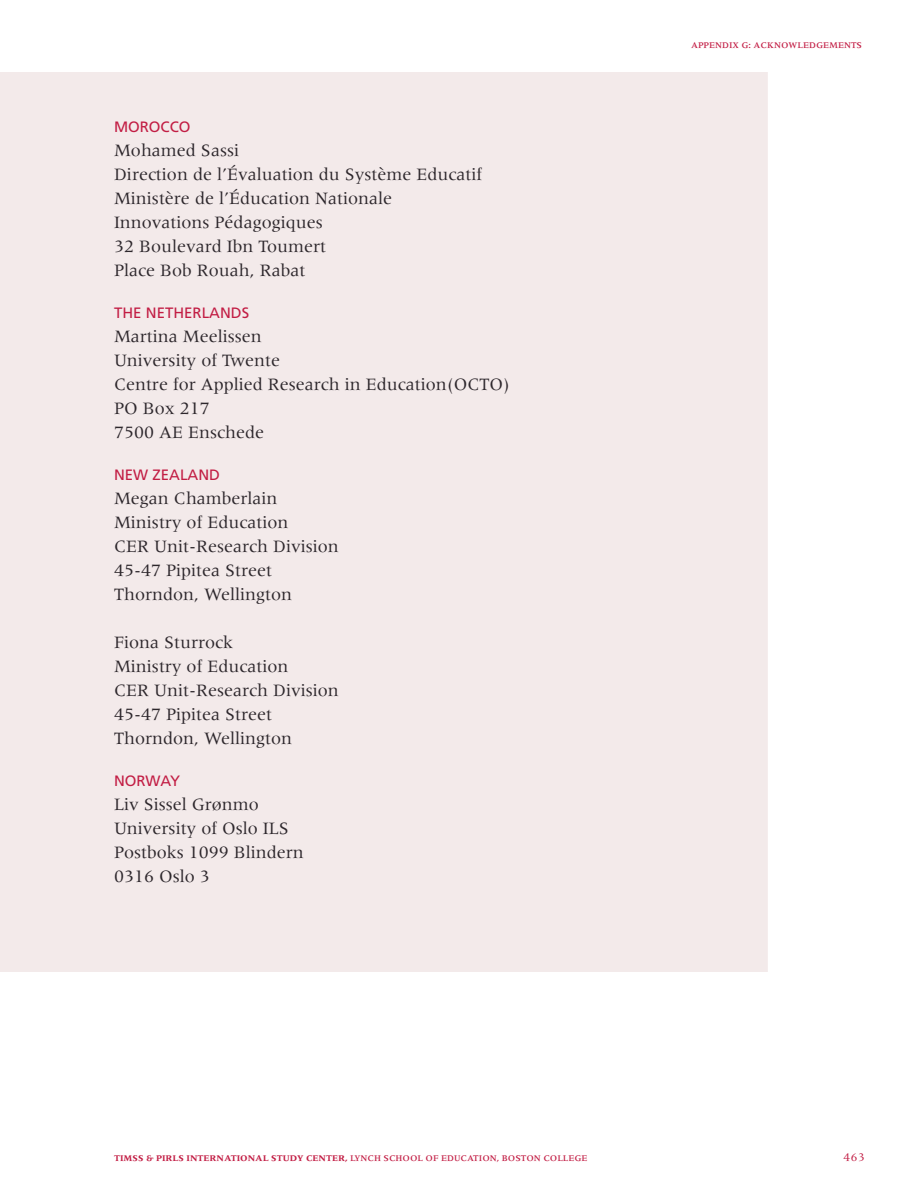
<style>
.page{position:relative;width:918px;height:1188px;background:#fff}
.page>*{position:absolute;margin:0;border:0;box-sizing:border-box;transform-origin:0 0}
.t1{font:18px/24px "Meridien";color:#2d272c}
.t2{font:15px "Frutiger";color:#c21d44}
.t3{font:12px "Meridien";color:#c21d44}
.t4{font:700 9px "Meridien";color:#c21d44}
.t5{font:500 9px "Meridien";color:#c21d44}
.s1{font-weight:500}
</style>
<div class="page">
<div style="left:1px;top:73px;width:766px;height:898px;background:#f3eaea"></div>
<p class="t2" style="left:114px;top:121px;width:78px">MOROCCO</p>
<p class="t1" style="left:114px;top:140px;width:370px">Mohamed Sassi<br>Direction de l’Évaluation du Système Educatif<br>Ministère de l’Éducation Nationale<br>Innovations Pédagogiques<br>32 Boulevard Ibn Toumert<br>Place Bob Rouah, Rabat</p>
<p class="t2" style="left:114px;top:307px;width:137px">THE NETHERLANDS</p>
<p class="t1" style="left:114px;top:326px;width:398px">Martina Meelissen<br>University of Twente<br>Centre for Applied Research in Education(OCTO)<br>PO Box 217<br>7500 AE Enschede</p>
<p class="t2" style="left:114px;top:469px;width:108px">NEW ZEALAND</p>
<p class="t1" style="left:114px;top:488px;width:226px">Megan Chamberlain<br>Ministry of Education<br>CER Unit-Research Division<br>45-47 Pipitea Street<br>Thorndon, Wellington</p>
<p class="t1" style="left:114px;top:632px;width:226px">Fiona Sturrock<br>Ministry of Education<br>CER Unit-Research Division<br>45-47 Pipitea Street<br>Thorndon, Wellington</p>
<p class="t2" style="left:114px;top:775px;width:68px">NORWAY</p>
<p class="t1" style="left:114px;top:794px;width:191px">Liv Sissel Grønmo<br>University of Oslo ILS<br>Postboks 1099 Blindern<br>0316 Oslo 3</p>
<p class="t5" style="left:691px;top:42px;width:173px">APPENDIX G: ACKNOWLEDGEMENTS</p>
<p class="t4" style="left:114px;top:1155px;width:475px">TIMSS &amp; PIRLS INTERNATIONAL STUDY CENTER, <span class="s1">LYNCH SCHOOL OF EDUCATION, BOSTON COLLEGE</span></p>
<p class="t3" style="left:843px;top:1152px;width:23px">463</p>
</div>
